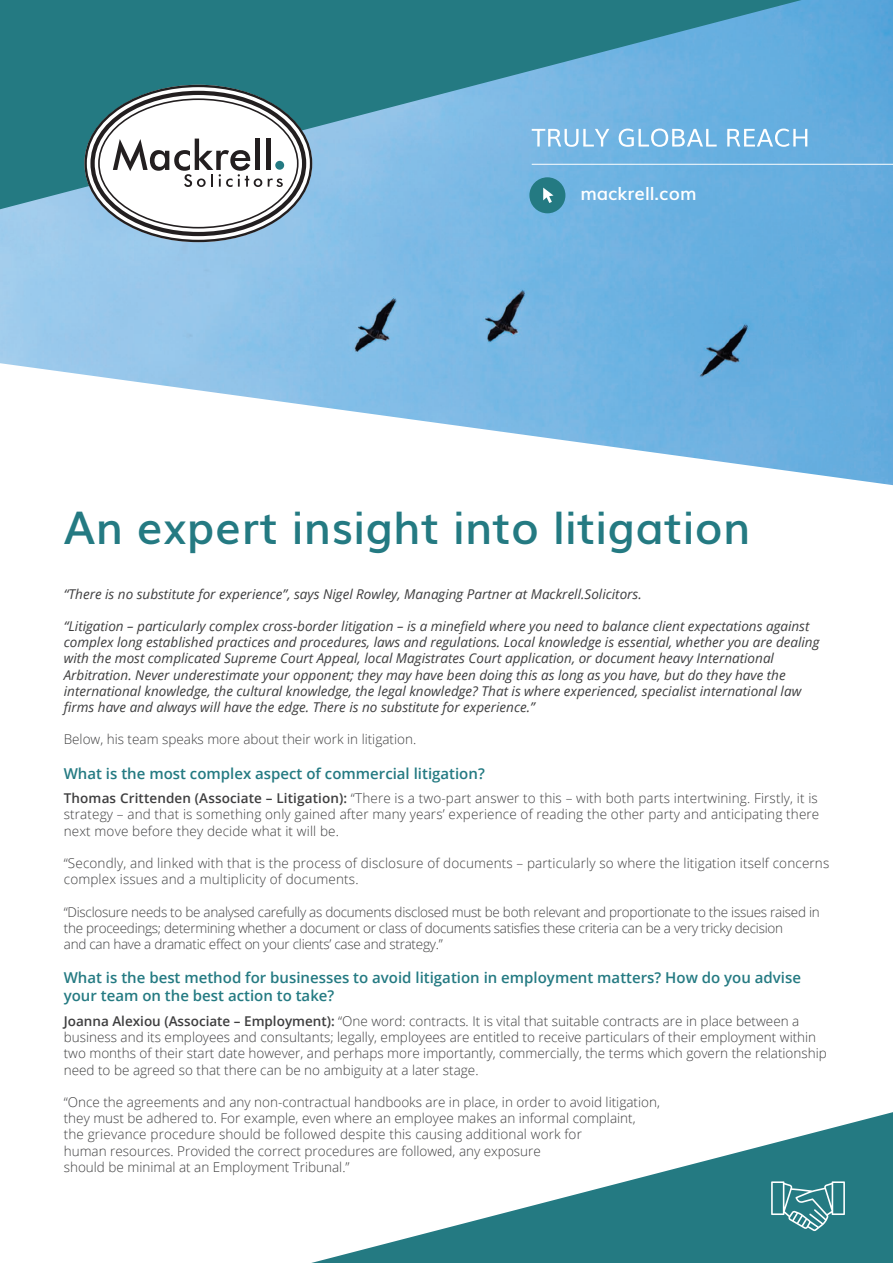
<style>
.page{position:relative;width:893px;height:1263px;background:#fff}
.page>*{position:absolute;margin:0;border:0;box-sizing:border-box;transform-origin:0 0}
.t1{font:600 45px "Muli";letter-spacing:.01em;color:#247a82}
.t2{font:600 18.15px "Muli";color:#fff}
.t3{font:600 15px/18px "Open Sans";color:#247a82}
.t4{font:300 13.5px/16.2px "Open Sans";color:#3e3e3f}
.t5{font:italic 13.5px/16.2px "Open Sans";color:#3e3e3f}
.t6{font:300 13.5px/16.2px "Open Sans";letter-spacing:-.02em;color:#3e3e3f}
.s1{font-weight:600}
</style>
<div class="page">
<img style="left:0;top:0;width:893px;height:485px">
<svg style="left:0;top:0;width:802px;height:209px;background:#4c97b1"></svg>
<svg style="left:84px;top:85px;width:228px;height:157px"></svg>
<div style="left:255px;top:139px;width:5px;height:31px;background:#231f20"></div>
<div style="left:266px;top:139px;width:5px;height:31px;background:#231f20"></div>
<svg style="left:532px;top:129px;width:275px;height:18px"></svg>
<hr style="left:532px;top:164px;width:361px;height:1px;background:#fff">
<div style="left:529px;top:177px;width:36px;height:36px;background:#247a82;border-radius:50%"></div>
<svg style="left:543px;top:188px;width:10px;height:15px"></svg>
<svg style="left:311px;top:1112px;width:582px;height:151px"></svg>
<svg style="left:771px;top:1181px;width:74px;height:50px;background:#51959b"></svg>
<p class="t2" style="left:580px;top:178px;width:118px">mackrell.com</p>
<p class="t1" style="left:64px;top:491px;width:688px">An expert insight into litigation</p>
<p class="t5" style="left:64px;top:585px;width:579px">“There is no substitute for experience”, says Nigel Rowley, Managing Partner at Mackrell.Solicitors.</p>
<p class="t5" style="left:64px;top:618px;width:757px">“Litigation – particularly complex cross-border litigation – is a minefield where you need to balance client expectations against complex long established practices and procedures, laws and regulations. Local knowledge is essential, whether you are dealing with the most complicated Supreme Court Appeal, local Magistrates Court application, or document heavy International Arbitration. Never underestimate your opponent; they may have been doing this as long as you have, but do they have the international knowledge, the cultural knowledge, the legal knowledge? That is where experienced, specialist international law firms have and always will have the edge. There is no substitute for experience.”</p>
<p class="t4" style="left:64px;top:731px;width:354px">Below, his team speaks more about their work in litigation.</p>
<p class="t3" style="left:64px;top:764px;width:422px">What is the most complex aspect of commercial litigation?</p>
<p class="t4" style="left:64px;top:790px;width:757px;text-align:justify"><span class="s1">Thomas Crittenden (Associate – Litigation):</span> “There is a two-part answer to this – with both parts intertwining. Firstly, it is strategy – and that is something only gained after many years’ experience of reading the other party and anticipating there next move before they decide what it will be.</p>
<p class="t4" style="left:64px;top:855px;width:767px">“Secondly, and linked with that is the process of disclosure of documents – particularly so where the litigation itself concerns complex issues and a multiplicity of documents.</p>
<p class="t6" style="left:64px;top:903px;width:757px">“Disclosure needs to be analysed carefully as documents disclosed must be both relevant and proportionate to the issues raised in the proceedings; determining whether a document or class of documents satisfies these criteria can be a very tricky decision<br>and can have a dramatic effect on your clients’ case and strategy.”</p>
<p class="t3" style="left:64px;top:968px;width:739px">What is the best method for businesses to avoid litigation in employment matters? How do you advise your team on the best action to take?</p>
<p class="t4" style="left:64px;top:1013px;width:764px"><span class="s1">Joanna Alexiou (Associate – Employment):</span> “One word: contracts. It is vital that suitable contracts are in place between a business and its employees and consultants; legally, employees are entitled to receive particulars of their employment within two months of their start date however, and perhaps more importantly, commercially, the terms which govern the relationship need to be agreed so that there can be no ambiguity at a later stage.</p>
<p class="t4" style="left:64px;top:1094px;width:598px">“Once the agreements and any non-contractual handbooks are in place, in order to avoid litigation, they must be adhered to. For example, even where an employee makes an informal complaint,<br>the grievance procedure should be followed despite this causing additional work for<br>human resources. Provided the correct procedures are followed, any exposure<br>should be minimal at an Employment Tribunal.”</p>
</div>
